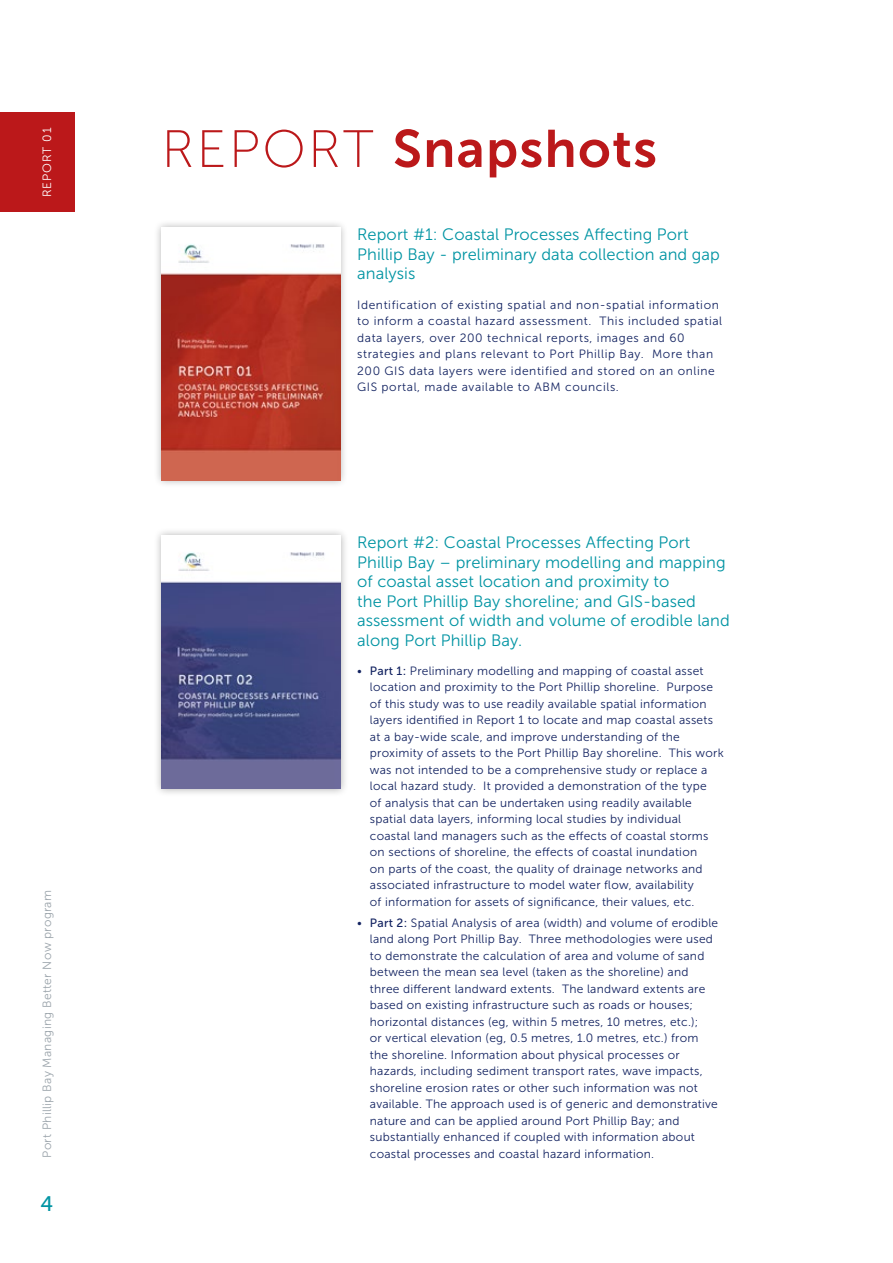
<style>
.page{position:relative;width:893px;height:1263px;background:#fff}
.page>*{position:absolute;margin:0;border:0;box-sizing:border-box;transform-origin:0 0}
.t1{font:52.5px "Museo Sans 700";letter-spacing:.025em;color:#bb181a}
.t2{font:21px "Museo Sans 500";color:#0094a3}
.t3{font:16.5px/19.5px "Museo Sans 300";letter-spacing:.005em;color:#0094a3}
.t4{font:12px/16.5px "Museo Sans 300";letter-spacing:.02em;color:#132361}
.t5{font:12px/16.5px "Museo Sans 300";letter-spacing:.05em;color:#132361}
.t6{font:12px "Museo Sans 300";letter-spacing:.025em;color:#9ba4ab}
.t7{font:12px "Museo Sans 300";letter-spacing:.075em;color:#fff}
.s1{font-family:"Museo Sans 100"}
.s2{font-family:"Museo Sans 500"}
</style>
<div class="page">
<div style="left:153px;top:220px;width:195px;height:269px;background:#000;opacity:.3"></div>
<img style="left:162px;top:228px;width:178px;height:252px">
<div style="left:153px;top:527px;width:196px;height:270px;background:#000;opacity:.3"></div>
<img style="left:162px;top:536px;width:179px;height:253px">
<div style="left:0;top:112px;width:74px;height:100px;background:#bb181a"></div>
<p class="t7" style="left:40px;top:197px;width:71px;rotate:-90deg">REPORT 01</p>
<p class="t6" style="left:40px;top:1158px;width:269px;rotate:-90deg">Port Phillip Bay Managing Better Now program</p>
<h2 class="t2" style="left:40px;top:1192px;width:14px">4</h2>
<h1 class="t1" style="left:162px;top:120px;width:497px"><span class="s1">REPORT</span> Snapshots</h1>
<h3 class="t3" style="left:357px;top:225px;width:364px">Report #1: Coastal Processes Affecting Port<br>Phillip Bay - preliminary data collection and gap analysis</h3>
<p class="t5" style="left:357px;top:296px;width:367px">Identification of existing spatial and non-spatial information to inform a coastal hazard assessment. This included spatial data layers, over 200 technical reports, images and 60 strategies and plans relevant to Port Phillip Bay. More than 200 GIS data layers were identified and stored on an online GIS portal, made available to ABM councils.</p>
<p class="t3" style="left:357px;top:533px;width:374px">Report #2: Coastal Processes Affecting Port Phillip Bay – preliminary modelling and mapping of coastal asset location and proximity to<br>the Port Phillip Bay shoreline; and GIS-based assessment of width and volume of erodible land along Port Phillip Bay.</p>
<p class="t4" style="left:370px;top:663px;width:355px;text-indent:-13px">• <span class="s2">Part 1:</span> Preliminary modelling and mapping of coastal asset location and proximity to the Port Phillip shoreline. Purpose of this study was to use readily available spatial information layers identified in Report 1 to locate and map coastal assets at a bay-wide scale, and improve understanding of the proximity of assets to the Port Phillip Bay shoreline. This work was not intended to be a comprehensive study or replace a local hazard study. It provided a demonstration of the type<br>of analysis that can be undertaken using readily available spatial data layers, informing local studies by individual coastal land managers such as the effects of coastal storms on sections of shoreline, the effects of coastal inundation<br>on parts of the coast, the quality of drainage networks and associated infrastructure to model water flow, availability<br>of information for assets of significance, their values, etc.</p>
<p class="t4" style="left:370px;top:914px;width:350px;text-indent:-13px">• <span class="s2">Part 2:</span> Spatial Analysis of area (width) and volume of erodible land along Port Phillip Bay. Three methodologies were used to demonstrate the calculation of area and volume of sand between the mean sea level (taken as the shoreline) and three different landward extents. The landward extents are based on existing infrastructure such as roads or houses; horizontal distances (eg, within 5 metres, 10 metres, etc.);<br>or vertical elevation (eg, 0.5 metres, 1.0 metres, etc.) from the shoreline. Information about physical processes or hazards, including sediment transport rates, wave impacts, shoreline erosion rates or other such information was not available. The approach used is of generic and demonstrative nature and can be applied around Port Phillip Bay; and substantially enhanced if coupled with information about coastal processes and coastal hazard information.</p>
</div>
